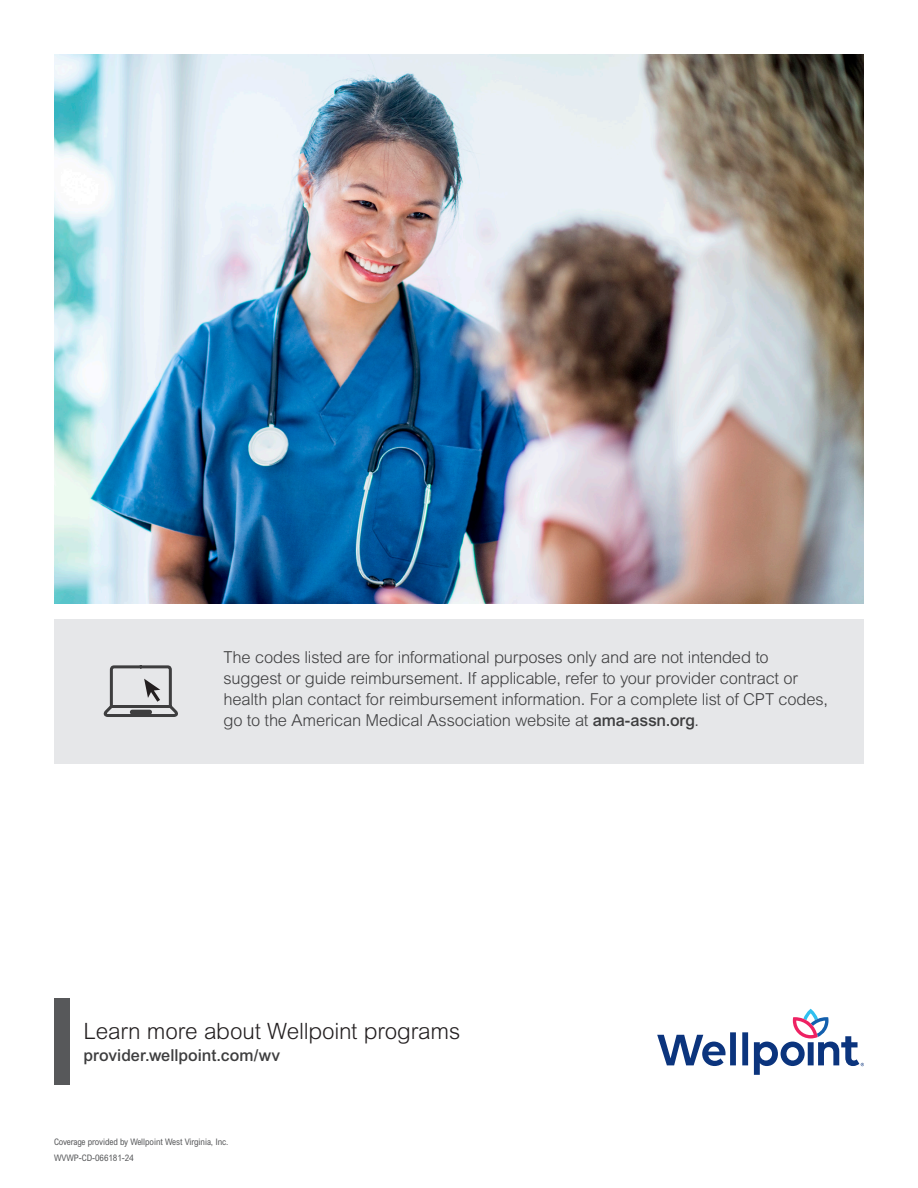
<style>
.page{position:relative;width:918px;height:1188px;background:#fff}
.page>*{position:absolute;margin:0;border:0;box-sizing:border-box;transform-origin:0 0}
.PR_CTA_Larger{font:22.5px "Arialfor ELV Light";letter-spacing:-.005em;color:#231f20}
.PR_Body_Copy{font:16.5px/21px "Arialfor ELV Light";letter-spacing:-.01em;color:#3e3e3f}
.PR_Body_Copy-2{font:16.5px "Arialfor ELV Medium";color:#3e3e3f}
.PR_Disclosure{font:9px "Arialfor ELV Cond";letter-spacing:-.005em;color:#57585a}
.s1{font-family:"Arialfor ELV Medium"}
</style>
<div class="page">
<div style="left:54px;top:619px;width:810px;height:145px;background:#e6e7e9"></div>
<svg style="left:103px;top:665px;width:75px;height:52px"></svg>
<svg style="left:657px;top:1009px;width:207px;height:66px"></svg>
<div style="left:54px;top:999px;width:16px;height:86px;background:#57585a"></div>
<img style="left:54px;top:54px;width:810px;height:550px">
<p class="PR_Body_Copy" style="left:224px;top:648px;width:606px">The codes listed are for informational purposes only and are not intended to suggest or guide reimbursement. If applicable, refer to your provider contract or health plan contact for reimbursement information. For a complete list of CPT codes, go to the American Medical Association website at <span class="s1">ama-assn.org</span>.</p>
<p class="PR_CTA_Larger" style="left:84px;top:1018px;width:378px">Learn more about Wellpoint programs</p>
<p class="PR_Body_Copy-2" style="left:84px;top:1045px;width:198px">provider.wellpoint.com/wv</p>
<p class="PR_Disclosure" style="left:54px;top:1136px;width:176px">Coverage provided by Wellpoint West Virginia, Inc.</p>
<p class="PR_Disclosure" style="left:54px;top:1152px;width:81px">WVWP-CD-066181-24</p>
</div>
